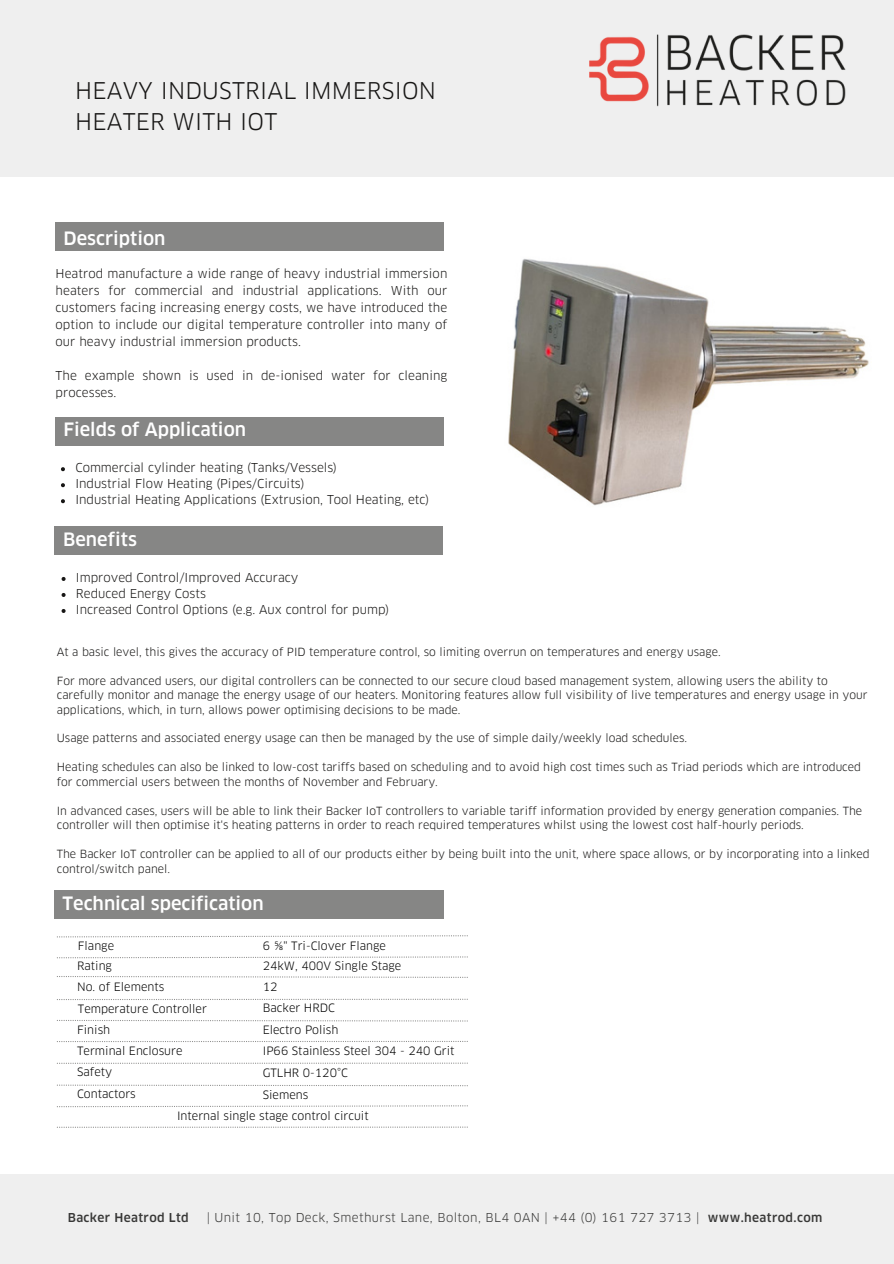
<style>
.page{position:relative;width:894px;height:1264px;background:#fff}
.page>*{position:absolute;margin:0;border:0;box-sizing:border-box;transform-origin:0 0}
.t1{font:22.5px/31.5px "Clan Pro";letter-spacing:.01em;color:#171615}
.t2{font:500 18px "Clan Pro";color:#fff}
.t3{font:12px/17px "Clan Pro";color:#171615;text-align:justify}
.t4{font:12px "Clan Pro";letter-spacing:.03em;color:#383837}
.t5{font:500 12px "Clan Pro";letter-spacing:.03em;color:#383837}
.t6{font:11.25px "Clan Pro";color:#000}
.t7{font:10.95px/14.4px "Clan Pro";color:#171615}
</style>
<div class="page">
<img style="left:508px;top:258px;width:361px;height:248px">
<div style="left:0;top:0;width:893px;height:176px;background:#efefef"></div>
<div style="left:55px;top:222px;width:388px;height:29px;background:#868685"></div>
<img style="left:589px;top:34px;width:257px;height:73px">
<div style="left:0;top:1174px;width:893px;height:89px;background:#efefef"></div>
<div style="left:54px;top:890px;width:389px;height:28px;background:#868685"></div>
<svg style="left:57px;top:935px;width:410px;height:2px"></svg>
<svg style="left:57px;top:956px;width:410px;height:2px"></svg>
<svg style="left:57px;top:976px;width:406px;height:1px"></svg>
<svg style="left:57px;top:998px;width:410px;height:2px"></svg>
<svg style="left:57px;top:1020px;width:410px;height:1px"></svg>
<svg style="left:57px;top:1041px;width:410px;height:1px"></svg>
<svg style="left:57px;top:1062px;width:409px;height:1px"></svg>
<div style="left:55px;top:416px;width:388px;height:29px;background:#868685"></div>
<div style="left:54px;top:526px;width:389px;height:29px;background:#868685"></div>
<svg style="left:57px;top:1084px;width:410px;height:2px"></svg>
<svg style="left:57px;top:1105px;width:410px;height:2px"></svg>
<svg style="left:57px;top:1126px;width:409px;height:1px"></svg>
<svg style="left:61px;top:467px;width:4px;height:4px"></svg>
<svg style="left:61px;top:483px;width:4px;height:4px"></svg>
<svg style="left:61px;top:499px;width:4px;height:4px"></svg>
<svg style="left:62px;top:577px;width:4px;height:4px"></svg>
<svg style="left:62px;top:593px;width:4px;height:4px"></svg>
<svg style="left:62px;top:609px;width:4px;height:4px"></svg>
<p class="t1" style="left:75px;top:75px;width:362px">HEAVY INDUSTRIAL IMMERSION<br>HEATER WITH IOT</p>
<h2 class="t2" style="left:63px;top:227px;width:103px">Description</h2>
<p class="t3" style="left:56px;top:265px;width:393px">Heatrod manufacture a wide range of heavy industrial immersion heaters for commercial and industrial applications. With our customers facing increasing energy costs, we have introduced the option to include our digital temperature controller into many of our heavy industrial immersion products.</p>
<p class="t3" style="left:56px;top:367px;width:393px">The example shown is used in de-ionised water for cleaning processes.</p>
<p class="t2" style="left:63px;top:418px;width:184px">Fields of Application</p>
<p class="t3" style="left:75px;top:459px;width:263px">Commercial cylinder heating (Tanks/Vessels)</p>
<p class="t3" style="left:75px;top:475px;width:231px">Industrial Flow Heating (Pipes/Circuits)</p>
<p class="t3" style="left:75px;top:491px;width:355px">Industrial Heating Applications (Extrusion, Tool Heating, etc)</p>
<h2 class="t2" style="left:63px;top:528px;width:75px">Benefits</h2>
<p class="t3" style="left:76px;top:569px;width:224px">Improved Control/Improved Accuracy</p>
<p class="t3" style="left:76px;top:585px;width:131px">Reduced Energy Costs</p>
<p class="t3" style="left:76px;top:601px;width:315px">Increased Control Options (e.g. Aux control for pump)</p>
<p class="t7" style="left:57px;top:644px;width:665px">At a basic level, this gives the accuracy of PID temperature control, so limiting overrun on temperatures and energy usage.</p>
<p class="t7" style="left:57px;top:673px;width:812px">For more advanced users, our digital controllers can be connected to our secure cloud based management system, allowing users the ability to carefully monitor and manage the energy usage of our heaters. Monitoring features allow full visibility of live temperatures and energy usage in your applications, which, in turn, allows power optimising decisions to be made.</p>
<p class="t7" style="left:57px;top:731px;width:631px">Usage patterns and associated energy usage can then be managed by the use of simple daily/weekly load schedules.</p>
<p class="t7" style="left:57px;top:760px;width:805px">Heating schedules can also be linked to low-cost tariffs based on scheduling and to avoid high cost times such as Triad periods which are introduced for commercial users between the months of November and February.</p>
<p class="t7" style="left:57px;top:803px;width:806px">In advanced cases, users will be able to link their Backer IoT controllers to variable tariff information provided by energy generation companies. The controller will then optimise it's heating patterns in order to reach required temperatures whilst using the lowest cost half-hourly periods.</p>
<p class="t7" style="left:57px;top:847px;width:814px">The Backer IoT controller can be applied to all of our products either by being built into the unit, where space allows, or by incorporating into a linked control/switch panel.</p>
<h1 class="t2" style="left:63px;top:891px;width:202px">Technical specification</h1>
<p class="t6" style="left:78px;top:938px;width:38px">Flange</p>
<h2 class="t6" style="left:77px;top:958px;width:36px">Rating</h2>
<p class="t6" style="left:77px;top:980px;width:89px">No. of Elements</p>
<p class="t6" style="left:78px;top:1002px;width:130px">Temperature Controller</p>
<p class="t6" style="left:77px;top:1022px;width:35px">Finish</p>
<p class="t6" style="left:77px;top:1043px;width:107px">Terminal Enclosure</p>
<p class="t6" style="left:263px;top:938px;width:125px">6 ⅝" Tri-Clover Flange</p>
<p class="t6" style="left:263px;top:958px;width:140px">24kW, 400V Single Stage</p>
<p class="t6" style="left:263px;top:980px;width:16px">12</p>
<p class="t6" style="left:263px;top:1001px;width:74px">Backer HRDC</p>
<p class="t6" style="left:263px;top:1022px;width:77px">Electro Polish</p>
<p class="t6" style="left:263px;top:1043px;width:193px">IP66 Stainless Steel 304 - 240 Grit</p>
<p class="t6" style="left:77px;top:1065px;width:37px">Safety</p>
<p class="t6" style="left:263px;top:1065px;width:87px">GTLHR 0-120°C</p>
<p class="t6" style="left:77px;top:1087px;width:60px">Contactors</p>
<p class="t6" style="left:263px;top:1087px;width:47px">Siemens</p>
<p class="t6" style="left:177px;top:1108px;width:193px">Internal single stage control circuit</p>
<h2 class="t5" style="left:68px;top:1209px;width:122px">Backer Heatrod Ltd</h2>
<p class="t4" style="left:207px;top:1209px;width:494px">| Unit 10, Top Deck, Smethurst Lane, Bolton, BL4 0AN | +44 (0) 161 727 3713 |</p>
<p class="t5" style="left:707px;top:1209px;width:116px">www.heatrod.com</p>
</div>
